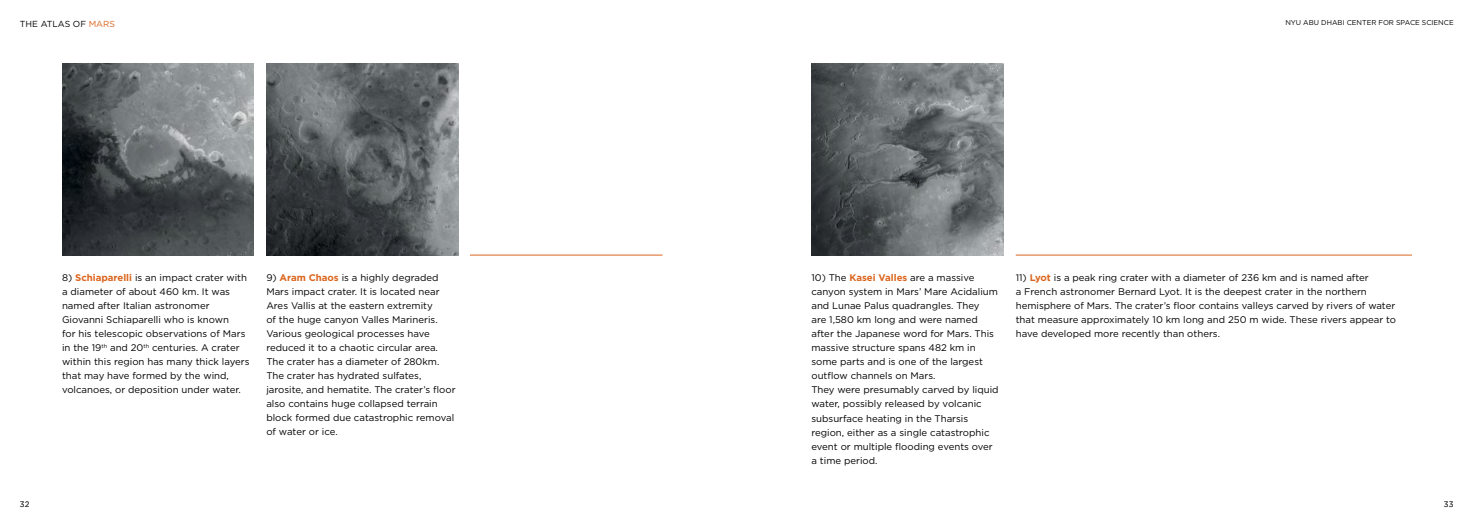
<style>
.page{position:relative;width:1474px;height:521px;background:#fff}
.page>*{position:absolute;margin:0;border:0;box-sizing:border-box;transform-origin:0 0}
.t1{font:9.62px/14px "Gotham";color:#000}
.t2{font:8.75px "Gotham";color:#000}
.t3{font:7.88px "Gotham";color:#414042}
.t4{font:7px "Gotham";color:#000}
.s1{color:#dc651e}
.s2{font-weight:700;color:#dc651e}
</style>
<div class="page">
<hr style="left:1015px;top:255px;width:396px;height:1px;background:#dc651e">
<hr style="left:470px;top:255px;width:192px;height:1px;background:#dc651e">
<img style="left:62px;top:63px;width:192px;height:193px">
<img style="left:267px;top:63px;width:191px;height:193px">
<img style="left:811px;top:63px;width:192px;height:193px">
<p class="t2" style="left:20px;top:18px;width:97px">THE ATLAS OF <span class="s1">MARS</span></p>
<p class="t4" style="left:1285px;top:18px;width:170px">NYU ABU DHABI CENTER FOR SPACE SCIENCE</p>
<p class="t1" style="left:62px;top:271px;width:189px">8) <span class="s2">Schiaparelli</span> is an impact crater with a diameter of about 460 km. It was named after Italian astronomer Giovanni Schiaparelli who is known<br>for his telescopic observations of Mars in the 19<sup>th</sup> and 20<sup>th</sup> centuries. A crater within this region has many thick layers that may have formed by the wind, volcanoes, or deposition under water.</p>
<p class="t1" style="left:266px;top:270px;width:191px">9) <span class="s2">Aram Chaos</span> is a highly degraded Mars impact crater. It is located near Ares Vallis at the eastern extremity<br>of the huge canyon Valles Marineris.<br>Various geological processes have reduced it to a chaotic circular area.<br>The crater has a diameter of 280km.<br>The crater has hydrated sulfates, jarosite, and hematite. The crater’s foor also contains huge collapsed terrain block formed due catastrophic removal of water or ice.</p>
<p class="t1" style="left:811px;top:271px;width:189px">10) The <span class="s2">Kasei Valles</span> are a massive canyon system in Mars’ Mare Acidalium and Lunae Palus quadrangles. They<br>are 1,580 km long and were named after the Japanese word for Mars. This massive structure spans 482 km in some parts and is one of the largest outfow channels on Mars.<br>They were presumably carved by liquid water, possibly released by volcanic subsurface heating in the Tharsis region, either as a single catastrophic event or multiple fooding events over a time period.</p>
<p class="t1" style="left:1015px;top:271px;width:382px">11) <span class="s2">Lyot</span> is a peak ring crater with a diameter of 236 km and is named after<br>a French astronomer Bernard Lyot. It is the deepest crater in the northern hemisphere of Mars. The crater’s foor contains valleys carved by rivers of water that measure approximately 10 km long and 250 m wide. These rivers appear to have developed more recently than others.</p>
<p class="t3" style="left:20px;top:499px;width:11px">32</p>
<p class="t3" style="left:1443px;top:499px;width:11px">33</p>
</div>
